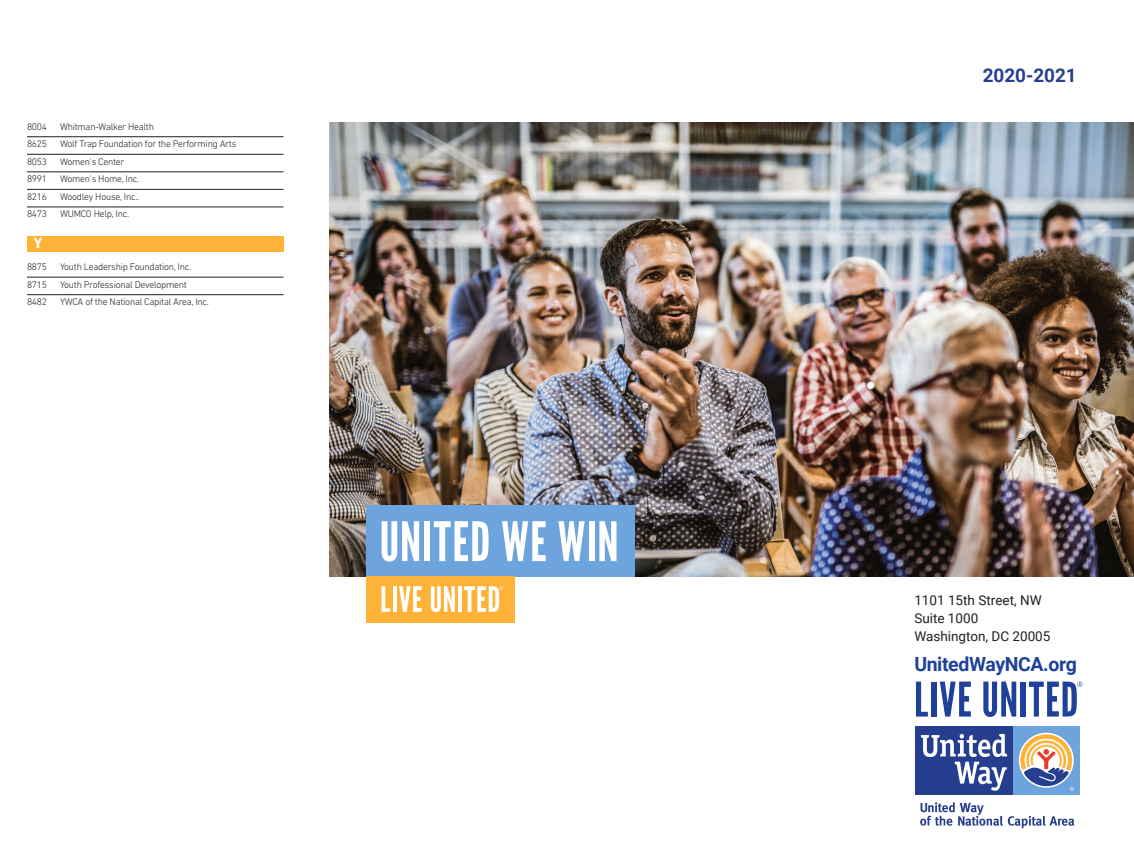
<style>
.page{position:relative;width:1134px;height:864px;background:#fff}
.page>*{position:absolute;margin:0;border:0;box-sizing:border-box;transform-origin:0 0}
.t1{font:700 19.5px "Roboto";letter-spacing:-.02em;color:#1f419b}
.t2{font:700 18.9px "Roboto";color:#253f8e}
.t3{font:700 15px "DIN Next LT Pro";color:#fff}
.t4{font:13.5px/18px "Roboto";color:#231f20}
.t5{font:300 9.75px "DIN Next LT Pro";letter-spacing:-.025em;color:#231f20}
</style>
<div class="page">
<hr style="left:27px;top:136px;width:257px;height:1px;background:#231f20">
<hr style="left:27px;top:154px;width:257px;height:1px;background:#231f20">
<hr style="left:27px;top:171px;width:257px;height:1px;background:#231f20">
<hr style="left:27px;top:189px;width:257px;height:1px;background:#231f20">
<hr style="left:27px;top:207px;width:257px;height:1px;background:#231f20">
<hr style="left:27px;top:277px;width:257px;height:1px;background:#231f20">
<hr style="left:27px;top:294px;width:257px;height:1px;background:#231f20">
<div style="left:27px;top:237px;width:257px;height:15px;background:#ffb238"></div>
<svg style="left:916px;top:682px;width:12px;height:35px"></svg>
<div style="left:931px;top:682px;width:5px;height:35px;background:#1f419b"></div>
<svg style="left:940px;top:682px;width:31px;height:35px"></svg>
<svg style="left:983px;top:682px;width:33px;height:35px"></svg>
<div style="left:1021px;top:682px;width:5px;height:35px;background:#1f419b"></div>
<svg style="left:1029px;top:682px;width:54px;height:35px"></svg>
<img style="left:329px;top:122px;width:805px;height:455px">
<div style="left:366px;top:505px;width:268px;height:71px;background:#6ea4dd"></div>
<svg style="left:382px;top:521px;width:37px;height:41px"></svg>
<div style="left:424px;top:521px;width:6px;height:40px;background:#fff"></div>
<svg style="left:434px;top:521px;width:55px;height:40px"></svg>
<svg style="left:502px;top:521px;width:44px;height:40px"></svg>
<svg style="left:558px;top:521px;width:27px;height:40px"></svg>
<div style="left:589px;top:521px;width:6px;height:40px;background:#fff"></div>
<svg style="left:599px;top:521px;width:18px;height:40px"></svg>
<div style="left:366px;top:576px;width:149px;height:46px;background:#ffb238"></div>
<svg style="left:382px;top:586px;width:8px;height:26px"></svg>
<hr style="left:393px;top:586px;width:4px;height:26px;background:#fff">
<svg style="left:399px;top:586px;width:23px;height:26px"></svg>
<svg style="left:431px;top:586px;width:24px;height:26px"></svg>
<hr style="left:458px;top:586px;width:4px;height:26px;background:#fff">
<svg style="left:464px;top:586px;width:39px;height:26px"></svg>
<svg style="left:920px;top:802px;width:154px;height:26px"></svg>
<div style="left:1013px;top:726px;width:67px;height:69px;background:#6ea4dd"></div>
<div style="left:916px;top:726px;width:97px;height:69px;background:#253f8e"></div>
<svg style="left:921px;top:734px;width:86px;height:57px"></svg>
<svg style="left:1020px;top:734px;width:54px;height:57px"></svg>
<p class="t5" style="left:27px;top:121px;width:22px">8004</p>
<p class="t5" style="left:60px;top:121px;width:95px">Whitman-Walker Health</p>
<p class="t5" style="left:27px;top:138px;width:22px">8625</p>
<p class="t5" style="left:60px;top:138px;width:178px">Wolf Trap Foundation for the Performing Arts</p>
<p class="t5" style="left:27px;top:156px;width:22px">8053</p>
<p class="t5" style="left:60px;top:156px;width:66px">Women’s Center</p>
<p class="t5" style="left:27px;top:173px;width:22px">8991</p>
<p class="t5" style="left:60px;top:173px;width:81px">Women’s Home, Inc.</p>
<p class="t5" style="left:27px;top:191px;width:22px">8216</p>
<p class="t5" style="left:60px;top:191px;width:81px">Woodley House, Inc..</p>
<p class="t5" style="left:27px;top:208px;width:22px">8473</p>
<p class="t5" style="left:60px;top:208px;width:71px">WUMCO Help, Inc.</p>
<p class="t3" style="left:34px;top:234px;width:10px">Y</p>
<p class="t5" style="left:27px;top:261px;width:22px">8875</p>
<p class="t5" style="left:60px;top:261px;width:133px">Youth Leadership Foundation, Inc.</p>
<p class="t5" style="left:27px;top:279px;width:22px">8715</p>
<p class="t5" style="left:60px;top:279px;width:128px">Youth Professional Development</p>
<p class="t5" style="left:27px;top:296px;width:22px">8482</p>
<p class="t5" style="left:60px;top:296px;width:151px">YWCA of the National Capital Area, Inc.</p>
<p class="t2" style="left:983px;top:62px;width:96px">2020-2021</p>
<p class="t4" style="left:914px;top:590px;width:129px">1101 15th Street, NW<br>Suite 1000</p>
<p class="t4" style="left:914px;top:626px;width:138px">Washington, DC 20005</p>
<p class="t1" style="left:914px;top:650px;width:164px">UnitedWayNCA.org</p>
</div>
